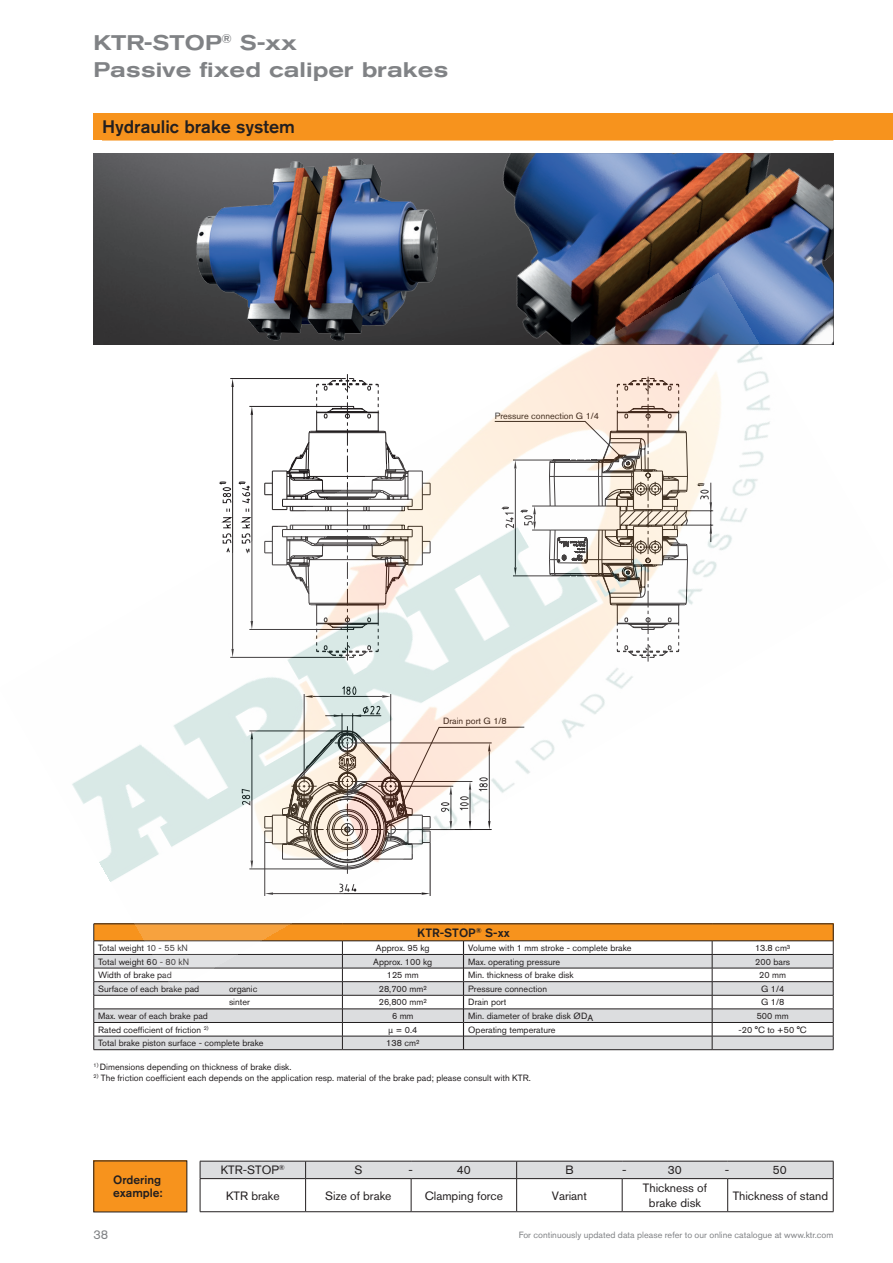
<style>
.page{position:relative;width:893px;height:1263px;background:#fff}
.page>*{position:absolute;margin:0;border:0;box-sizing:border-box;transform-origin:0 0}
.Headline_14___18{font:500 expanded 21px "Akzidenz Grotesk Pro";color:#808285}
.Subtitle_12___15{font:500 18px "Akzidenz Grotesk Pro";color:#231f20}
.pagina_left_8_5__10{font:12.75px "Akzidenz Grotesk Pro";color:#808285}
.design_description_8{font:12px/14.4px "Akzidenz Grotesk Pro";color:#231f20;text-align:center}
.Order_form_8___8_5{font:500 12px/12.8px "Akzidenz Grotesk Pro";color:#231f20}
.table_headline_8___9{font:500 12px "Akzidenz Grotesk Pro";color:#231f20}
.table_editable_left{font:9px "Akzidenz Grotesk Pro";color:#231f20}
.footnote_6___7_2{font:9px "Akzidenz Grotesk Pro";color:#231f20}
.table_editable_6___7{font:9px "Akzidenz Grotesk Pro";color:#231f20}
.undertitle_right_6{font:9px "Akzidenz Grotesk Pro";color:#808285}
.copy_6___7_2_left{font:9px "Akzidenz Grotesk Pro";color:#231f20}
</style>
<div class="page">
<img style="left:94px;top:153px;width:66px;height:120px">
<div style="left:94px;top:1161px;width:93px;height:51px;background:#f7931d"></div>
<hr style="left:200px;top:1179px;width:1px;height:32px;background:#231f20">
<hr style="left:305px;top:1179px;width:1px;height:32px;background:#231f20">
<hr style="left:411px;top:1179px;width:1px;height:32px;background:#231f20">
<hr style="left:516px;top:1179px;width:1px;height:32px;background:#231f20">
<hr style="left:622px;top:1179px;width:1px;height:32px;background:#231f20">
<hr style="left:727px;top:1179px;width:1px;height:32px;background:#231f20">
<hr style="left:833px;top:1179px;width:1px;height:32px;background:#231f20">
<hr style="left:200px;top:1211px;width:106px;height:1px;background:#231f20">
<hr style="left:306px;top:1211px;width:105px;height:1px;background:#231f20">
<hr style="left:411px;top:1211px;width:106px;height:1px;background:#231f20">
<hr style="left:517px;top:1211px;width:105px;height:1px;background:#231f20">
<hr style="left:622px;top:1211px;width:106px;height:1px;background:#231f20">
<hr style="left:728px;top:1211px;width:105px;height:1px;background:#231f20">
<hr style="left:200px;top:1178px;width:106px;height:1px;background:#231f20">
<hr style="left:306px;top:1178px;width:105px;height:1px;background:#231f20">
<hr style="left:411px;top:1178px;width:106px;height:1px;background:#231f20">
<hr style="left:517px;top:1178px;width:105px;height:1px;background:#231f20">
<hr style="left:622px;top:1178px;width:106px;height:1px;background:#231f20">
<hr style="left:728px;top:1178px;width:105px;height:1px;background:#231f20">
<svg style="left:200px;top:1161px;width:634px;height:17px;background:#d3d4d6"></svg>
<div style="left:94px;top:114px;width:799px;height:26px;background:#f7931d"></div>
<hr style="left:102px;top:140px;width:731px;height:1px;background:#f7931d">
<svg style="left:95px;top:990px;width:738px;height:59px;fill:#dcdddf"></svg>
<hr style="left:94px;top:995px;width:248px;height:1px;background:#231f20">
<hr style="left:342px;top:995px;width:121px;height:1px;background:#231f20">
<hr style="left:94px;top:1009px;width:248px;height:1px;background:#231f20">
<hr style="left:342px;top:1009px;width:121px;height:1px;background:#231f20">
<hr style="left:94px;top:1022px;width:248px;height:1px;background:#231f20">
<hr style="left:342px;top:1022px;width:121px;height:1px;background:#231f20">
<hr style="left:94px;top:1036px;width:248px;height:1px;background:#231f20">
<svg style="left:94px;top:990px;width:1px;height:59px"></svg>
<hr style="left:342px;top:1036px;width:121px;height:1px;background:#231f20">
<svg style="left:342px;top:990px;width:1px;height:59px"></svg>
<hr style="left:94px;top:1049px;width:248px;height:1px;background:#231f20">
<hr style="left:342px;top:1049px;width:121px;height:1px;background:#231f20">
<hr style="left:712px;top:995px;width:121px;height:1px;background:#231f20">
<hr style="left:464px;top:995px;width:248px;height:1px;background:#231f20">
<hr style="left:464px;top:1009px;width:248px;height:1px;background:#231f20">
<hr style="left:712px;top:1009px;width:121px;height:1px;background:#231f20">
<hr style="left:464px;top:1022px;width:248px;height:1px;background:#231f20">
<hr style="left:712px;top:1022px;width:121px;height:1px;background:#231f20">
<hr style="left:464px;top:1036px;width:248px;height:1px;background:#231f20">
<hr style="left:712px;top:1036px;width:121px;height:1px;background:#231f20">
<svg style="left:463px;top:990px;width:1px;height:59px"></svg>
<svg style="left:712px;top:990px;width:1px;height:59px"></svg>
<svg style="left:833px;top:990px;width:1px;height:59px"></svg>
<hr style="left:463px;top:1049px;width:249px;height:1px;background:#231f20">
<hr style="left:712px;top:1049px;width:121px;height:1px;background:#231f20">
<img style="left:160px;top:153px;width:303px;height:120px">
<img style="left:463px;top:153px;width:370px;height:120px">
<img style="left:72px;top:273px;width:762px;height:717px">
<p class="Headline_14___18" style="left:94px;top:29px;width:205px">KTR-STOP<sup>®</sup> S-xx</p>
<p class="Headline_14___18" style="left:94px;top:56px;width:356px">Passive fixed caliper brakes</p>
<p class="Subtitle_12___15" style="left:102px;top:115px;width:194px">Hydraulic brake system</p>
<p class="copy_6___7_2_left" style="left:495px;top:410px;width:106px">Pressure connection G 1/4</p>
<p class="copy_6___7_2_left" style="left:443px;top:715px;width:65px">Drain port G 1/8</p>
<p class="table_headline_8___9" style="left:417px;top:925px;width:94px">KTR-STOP<sup>®</sup> S-xx</p>
<p class="table_editable_left" style="left:98px;top:942px;width:91px">Total weight 10 - 55 kN</p>
<p class="table_editable_6___7" style="left:376px;top:942px;width:55px">Approx. 95 kg</p>
<p class="table_editable_left" style="left:468px;top:942px;width:165px">Volume with 1 mm stroke - complete brake</p>
<p class="table_editable_6___7" style="left:755px;top:942px;width:37px">13.8 cm³</p>
<p class="table_editable_left" style="left:98px;top:956px;width:92px">Total weight 60 - 80 kN</p>
<p class="table_editable_6___7" style="left:373px;top:956px;width:61px">Approx. 100 kg</p>
<p class="table_editable_left" style="left:468px;top:956px;width:93px">Max. operating pressure</p>
<p class="table_editable_6___7" style="left:755px;top:956px;width:36px">200 bars</p>
<p class="table_editable_left" style="left:98px;top:969px;width:75px">Width of brake pad</p>
<p class="table_editable_6___7" style="left:387px;top:969px;width:34px">125 mm</p>
<p class="table_editable_left" style="left:468px;top:969px;width:107px">Min. thickness of brake disk</p>
<p class="table_editable_6___7" style="left:759px;top:969px;width:28px">20 mm</p>
<p class="table_editable_left" style="left:98px;top:983px;width:103px">Surface of each brake pad</p>
<p class="table_editable_left" style="left:229px;top:983px;width:30px">organic</p>
<p class="table_editable_6___7" style="left:379px;top:983px;width:49px">28,700 mm²</p>
<p class="table_editable_left" style="left:468px;top:983px;width:80px">Pressure connection</p>
<p class="table_editable_6___7" style="left:761px;top:983px;width:25px">G 1/4</p>
<p class="table_editable_left" style="left:229px;top:996px;width:23px">sinter</p>
<p class="table_editable_6___7" style="left:379px;top:996px;width:49px">26,800 mm²</p>
<p class="table_editable_left" style="left:468px;top:996px;width:40px">Drain port</p>
<p class="table_editable_6___7" style="left:761px;top:996px;width:25px">G 1/8</p>
<p class="table_editable_left" style="left:98px;top:1010px;width:111px">Max. wear of each brake pad</p>
<p class="table_editable_6___7" style="left:392px;top:1010px;width:23px">6 mm</p>
<p class="table_editable_left" style="left:468px;top:1010px;width:126px">Min. diameter of brake disk ØDA</p>
<p class="table_editable_6___7" style="left:757px;top:1010px;width:34px">500 mm</p>
<p class="table_editable_left" style="left:98px;top:1024px;width:112px">Rated coefficient of friction <sup>2)</sup></p>
<p class="table_editable_6___7" style="left:388px;top:1024px;width:31px">µ = 0.4</p>
<p class="table_editable_left" style="left:468px;top:1024px;width:89px">Operating temperature</p>
<p class="table_editable_6___7" style="left:739px;top:1024px;width:70px">-20 °C to +50 °C</p>
<p class="table_editable_left" style="left:98px;top:1037px;width:167px">Total brake piston surface - complete brake</p>
<p class="table_editable_6___7" style="left:386px;top:1037px;width:35px">138 cm²</p>
<p class="footnote_6___7_2" style="left:94px;top:1061px;width:199px"><sup>1)</sup> Dimensions depending on thickness of brake disk.</p>
<p class="footnote_6___7_2" style="left:94px;top:1072px;width:439px"><sup>2)</sup> The friction coefficient each depends on the application resp. material of the brake pad; please consult with KTR.</p>
<p class="Order_form_8___8_5" style="left:113px;top:1173px;width:51px">Ordering example:</p>
<p class="design_description_8" style="left:221px;top:1163px;width:66px">KTR-STOP<sup>®</sup></p>
<p class="design_description_8" style="left:354px;top:1163px;width:10px">S</p>
<p class="design_description_8" style="left:457px;top:1163px;width:15px">40</p>
<p class="design_description_8" style="left:565px;top:1163px;width:10px">B</p>
<p class="design_description_8" style="left:622px;top:1163px;width:3px">-</p>
<p class="design_description_8" style="left:668px;top:1163px;width:31px">30 -</p>
<p class="design_description_8" style="left:773px;top:1163px;width:15px">50</p>
<p class="design_description_8" style="left:226px;top:1188px;width:55px">KTR brake</p>
<p class="design_description_8" style="left:325px;top:1188px;width:68px">Size of brake</p>
<p class="design_description_8" style="left:425px;top:1188px;width:80px">Clamping force</p>
<p class="design_description_8" style="left:552px;top:1188px;width:37px">Variant</p>
<p class="design_description_8" style="left:643px;top:1181px;width:66px">Thickness of brake disk</p>
<p class="design_description_8" style="left:733px;top:1188px;width:97px">Thickness of stand</p>
<p class="design_description_8" style="left:408px;top:1163px;width:5px">-</p>
<p class="pagina_left_8_5__10" style="left:94px;top:1226px;width:16px">38</p>
<p class="undertitle_right_6" style="left:519px;top:1229px;width:316px">For continuously updated data please refer to our online catalogue at www.ktr.com</p>
</div>
